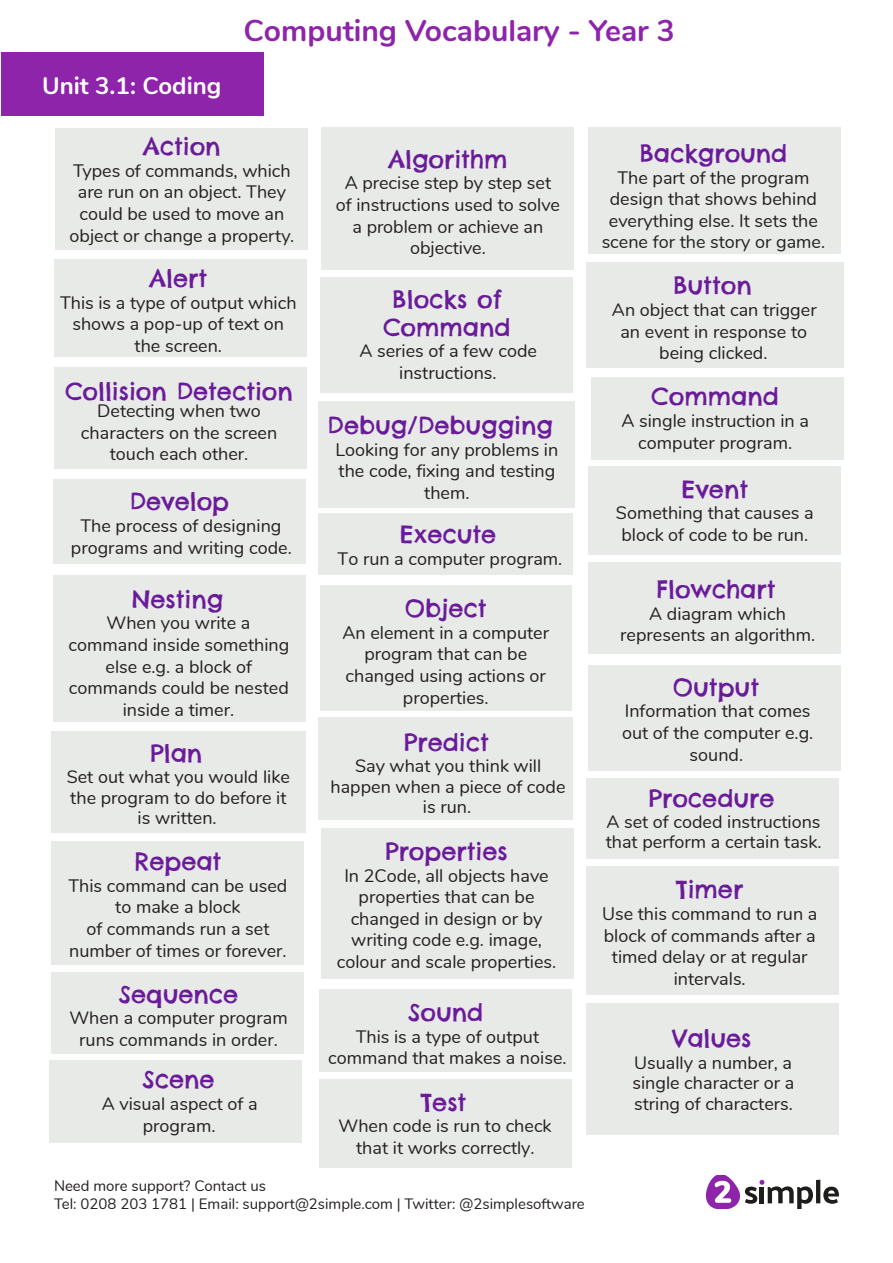
<style>
.page{position:relative;width:893px;height:1263px;background:#fff}
.page>*{position:absolute;margin:0;border:0;box-sizing:border-box;transform-origin:0 0}
.t1{font:700 30px "Nunito";color:#8e24aa}
.t2{font:24px/27.2px "Chelsea Market";color:#6a1b9a;text-align:center}
.t3{font:24px "Chelsea Market";color:#6a1b9a}
.t4{font:700 24px "Nunito";color:#fff}
.t5{font:18px/21.6px "Nunito";color:#231f20;text-align:center}
.t6{font:18px/21.6px "Nunito";color:#231f20;text-align:center}
.t7{font:15px/18px "Nunito";color:#231f20}
.s1{font-style:inherit}
</style>
<div class="page">
<div style="left:51px;top:841px;width:253px;height:123px;background:#e8eae8"></div>
<div style="left:319px;top:401px;width:256px;height:106px;background:#e8eae8"></div>
<div style="left:320px;top:278px;width:253px;height:115px;background:#e8eae8"></div>
<div style="left:53px;top:575px;width:252px;height:146px;background:#e8eae8"></div>
<hr style="left:816px;top:1180px;width:4px;height:23px;background:#1d1d1b">
<svg style="left:823px;top:1186px;width:16px;height:18px"></svg>
<svg style="left:706px;top:1176px;width:107px;height:33px"></svg>
<div style="left:1px;top:53px;width:263px;height:63px;background:#8e24aa"></div>
<div style="left:55px;top:128px;width:253px;height:121px;background:#e8eae8"></div>
<div style="left:321px;top:128px;width:253px;height:142px;background:#e8eae8"></div>
<div style="left:588px;top:128px;width:253px;height:126px;background:#e8eae8"></div>
<div style="left:588px;top:562px;width:253px;height:92px;background:#e8eae8"></div>
<div style="left:591px;top:377px;width:253px;height:83px;background:#e8eae8"></div>
<div style="left:320px;top:585px;width:251px;height:126px;background:#e8eae8"></div>
<div style="left:53px;top:479px;width:252px;height:85px;background:#e8eae8"></div>
<div style="left:588px;top:665px;width:253px;height:105px;background:#e8eae8"></div>
<div style="left:319px;top:989px;width:252px;height:82px;background:#e8eae8"></div>
<div style="left:586px;top:866px;width:253px;height:128px;background:#e8eae8"></div>
<div style="left:321px;top:828px;width:253px;height:151px;background:#e8eae8"></div>
<div style="left:54px;top:367px;width:253px;height:102px;background:#e8eae8"></div>
<div style="left:588px;top:466px;width:253px;height:88px;background:#e8eae8"></div>
<div style="left:51px;top:973px;width:253px;height:81px;background:#e8eae8"></div>
<div style="left:586px;top:1003px;width:253px;height:132px;background:#e8eae8"></div>
<div style="left:586px;top:263px;width:258px;height:105px;background:#e8eae8"></div>
<div style="left:54px;top:259px;width:253px;height:97px;background:#e8eae8"></div>
<div style="left:318px;top:513px;width:255px;height:62px;background:#e8eae8"></div>
<div style="left:51px;top:731px;width:255px;height:101px;background:#e8eae8"></div>
<div style="left:318px;top:717px;width:255px;height:103px;background:#e8eae8"></div>
<div style="left:586px;top:779px;width:253px;height:80px;background:#e8eae8"></div>
<div style="left:50px;top:1061px;width:252px;height:82px;background:#e8eae8"></div>
<div style="left:319px;top:1079px;width:252px;height:89px;background:#e8eae8"></div>
<p class="t4" style="left:42px;top:68px;width:181px">Unit 3.1: Coding</p>
<p class="t1" style="left:244px;top:8px;width:433px">Computing Vocabulary - Year 3</p>
<p class="t3" style="left:143px;top:131px;width:79px">Action</p>
<p class="t6" style="left:70px;top:159px;width:226px">Types of commands, which are run on an object. They could be used to move an object or change a property.</p>
<h2 class="t2" style="left:149px;top:265px;width:59px">Alert</h2>
<p class="t5" style="left:60px;top:291px;width:238px">This is a type of output which shows a pop-up of text on the screen.</p>
<h2 class="t2" style="left:65px;top:377px;width:229px">Collision Detection</h2>
<p class="t5" style="left:81px;top:399px;width:198px">Detecting when two characters on the screen touch each other.</p>
<h2 class="t2" style="left:130px;top:488px;width:101px">Develop</h2>
<p class="t5" style="left:71px;top:514px;width:222px">The process of designing programs and writing code.</p>
<p class="t3" style="left:388px;top:144px;width:121px">Algorithm</p>
<p class="t6" style="left:336px;top:171px;width:226px">A precise step by step set of instructions used to solve a problem or achieve an objective.</p>
<p class="t2" style="left:383px;top:286px;width:129px">Blocks of<br>Command</p>
<p class="t5" style="left:359px;top:339px;width:179px">A series of a few code instructions.</p>
<p class="t3" style="left:328px;top:410px;width:227px">Debug/Debugging</p>
<p class="t6" style="left:336px;top:438px;width:224px">Looking for any problems in the code, <span class="s1">f</span>ixing and testing them.</p>
<h2 class="t2" style="left:400px;top:521px;width:98px">Execute</h2>
<p class="t5" style="left:338px;top:547px;width:226px">To run a computer program.</p>
<h2 class="t3" style="left:639px;top:138px;width:149px">Background</h2>
<p class="t6" style="left:602px;top:165px;width:225px">The part of the program design that shows behind everything else. It sets the scene for the story or game.</p>
<h2 class="t2" style="left:673px;top:272px;width:80px">Button</h2>
<p class="t5" style="left:612px;top:298px;width:206px">An object that can trigger an event in response to being clicked.</p>
<p class="t3" style="left:652px;top:381px;width:129px">Command</p>
<p class="t6" style="left:621px;top:409px;width:189px">A single instruction in a computer program.</p>
<p class="t3" style="left:681px;top:474px;width:68px">Event</p>
<p class="t6" style="left:616px;top:501px;width:199px">Something that causes a block of code to be run.</p>
<p class="t2" style="left:657px;top:576px;width:120px">Flowchart</p>
<p class="t5" style="left:620px;top:602px;width:196px">A diagram which represents an algorithm.</p>
<h2 class="t2" style="left:132px;top:585px;width:93px">Nesting</h2>
<p class="t5" style="left:69px;top:611px;width:222px">When you write a command inside something else e.g. a block of commands could be nested inside a timer.</p>
<p class="t3" style="left:405px;top:593px;width:83px">Object</p>
<p class="t6" style="left:342px;top:621px;width:208px">An element in a computer program that can be changed using actions or properties.</p>
<h2 class="t2" style="left:673px;top:673px;width:88px">Output</h2>
<p class="t5" style="left:622px;top:699px;width:193px;text-align:left">Information that comes out of the computer e.g.</p>
<h2 class="t2" style="left:404px;top:728px;width:86px">Predict</h2>
<p class="t5" style="left:330px;top:755px;width:236px;line-height:20.4px">Say what you think will happen when a piece of code is run.</p>
<h2 class="t2" style="left:150px;top:739px;width:53px">Plan</h2>
<p class="t5" style="left:690px;top:742px;width:55px">sound.</p>
<p class="t5" style="left:67px;top:766px;width:225px;line-height:20.4px">Set out what you would like the program to do before it is written.</p>
<h2 class="t2" style="left:649px;top:784px;width:127px">Procedure</h2>
<p class="t5" style="left:606px;top:811px;width:217px;line-height:20.4px;text-align:left">A set of coded instructions that perform a certain task.</p>
<p class="t3" style="left:385px;top:836px;width:124px">Properties</p>
<p class="t6" style="left:337px;top:863px;width:221px">In 2Code, all objects have properties that can be changed in design or by writing code e.g. image, colour and scale properties.</p>
<p class="t3" style="left:134px;top:846px;width:88px">Repeat</p>
<p class="t6" style="left:68px;top:874px;width:220px">This command can be used to make a block<br>of commands run a set number of times or forever.</p>
<p class="t3" style="left:676px;top:874px;width:69px">Timer</p>
<p class="t6" style="left:602px;top:902px;width:217px">Use this command to run a block of commands after a timed delay or at regular intervals.</p>
<p class="t2" style="left:119px;top:980px;width:121px">Sequence</p>
<p class="t5" style="left:69px;top:1006px;width:220px">When a computer program runs commands in order.</p>
<h2 class="t2" style="left:408px;top:998px;width:77px">Sound</h2>
<h2 class="t2" style="left:672px;top:1024px;width:81px">Values</h2>
<p class="t5" style="left:632px;top:1051px;width:163px;line-height:20.7px;text-align:left">Usually a number, a single character or a string of characters.</p>
<p class="t5" style="left:328px;top:1024px;width:240px">This is a type of output command that makes a noise.</p>
<h2 class="t2" style="left:142px;top:1066px;width:74px">Scene</h2>
<p class="t5" style="left:102px;top:1092px;width:157px">A visual aspect of a program.</p>
<h2 class="t2" style="left:421px;top:1088px;width:47px">Test</h2>
<p class="t5" style="left:338px;top:1114px;width:215px">When code is run to check that it works correctly.</p>
<p class="t7" style="left:54px;top:1176px;width:532px">Need more support? Contact us<br>Tel: 0208 203 1781 | Email: support@2simple.com | Twitter: @2simplesoftware</p>
</div>
